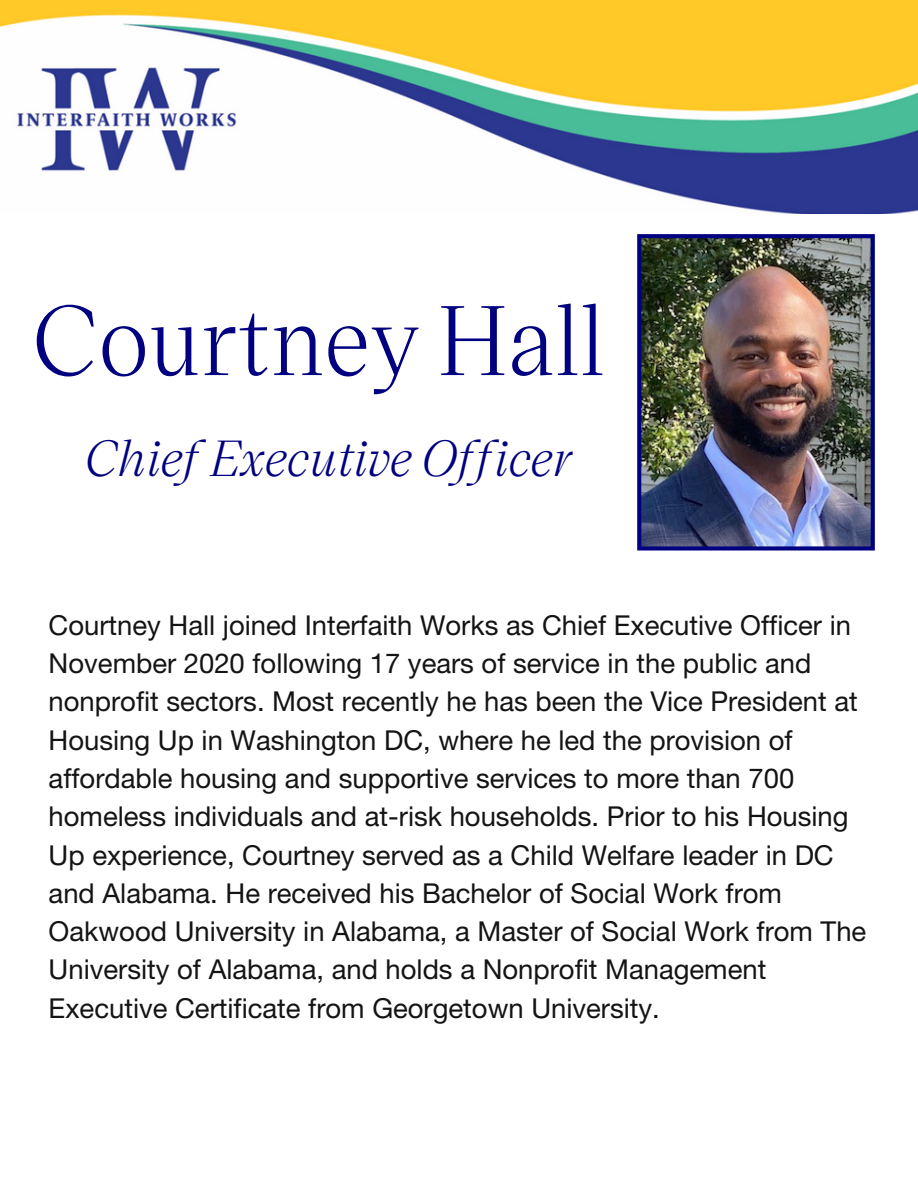
<style>
.page{position:relative;width:918px;height:1188px;background:#fff}
.page>*{position:absolute;margin:0;border:0;box-sizing:border-box;transform-origin:0 0}
.t1{font:95.7px "Victor Serif";color:#000080}
.t2{font:italic 49.2px "Victor Serif";color:#000080}
.t3{font:27.45px/38.2px "Helvetica Neue LT Std";color:#141414}
</style>
<div class="page">
<img style="left:0;top:0;width:918px;height:214px">
<img style="left:637px;top:234px;width:238px;height:317px">
<h1 class="t1" style="left:31px;top:274px;width:575px">Courtney Hall</h1>
<h2 class="t2" style="left:84px;top:424px;width:488px">Chief Executive Officer</h2>
<p class="t3" style="left:49px;top:610px;width:819px">Courtney Hall joined Interfaith Works as Chief Executive Officer in November 2020 following 17 years of service in the public and nonprofit sectors. Most recently he has been the Vice President at Housing Up in Washington DC, where he led the provision of affordable housing and supportive services to more than 700 homeless individuals and at-risk households. Prior to his Housing Up experience, Courtney served as a Child Welfare leader in DC and Alabama. He received his Bachelor of Social Work from Oakwood University in Alabama, a Master of Social Work from The University of Alabama, and holds a Nonprofit Management Executive Certificate from Georgetown University.</p>
</div>
